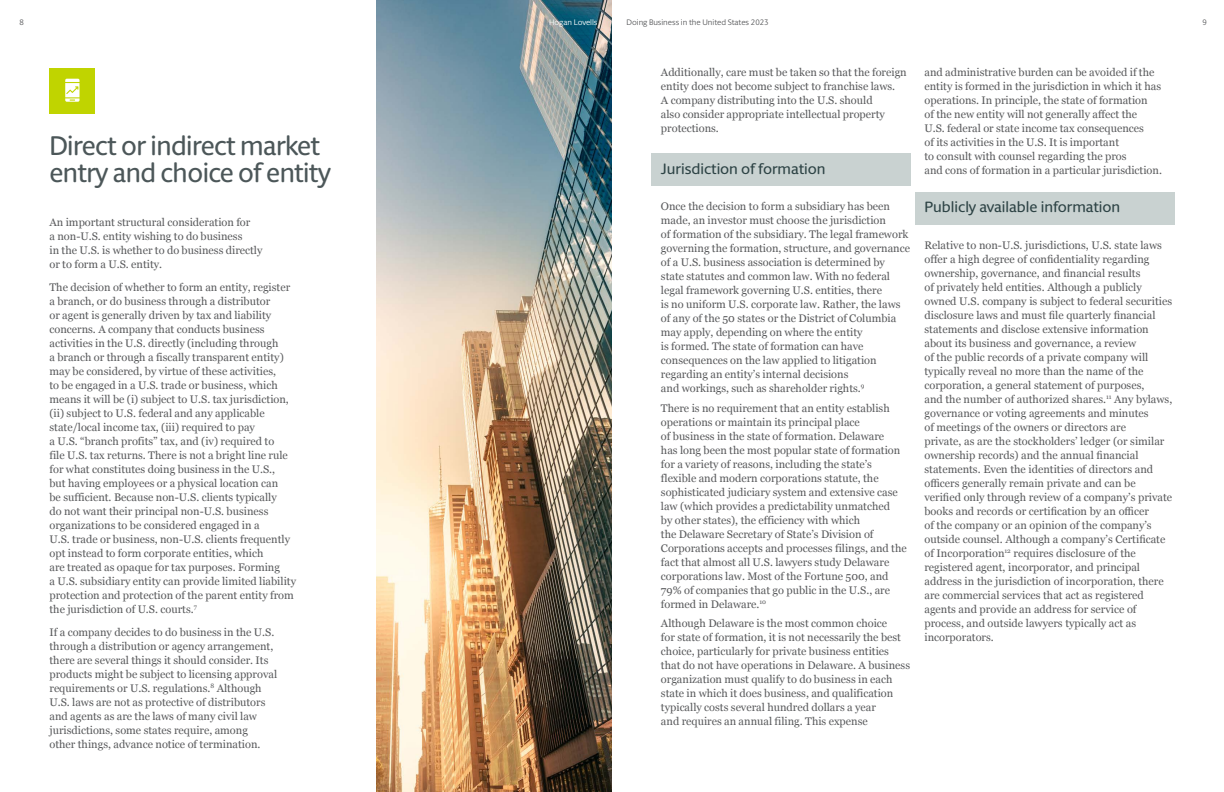
<style>
.page{position:relative;width:1224px;height:792px;background:#fff}
.page>*{position:absolute;margin:0;border:0;box-sizing:border-box;transform-origin:0 0}
.t1{font:500 27.2px/27px "Berlingske Sans Round";letter-spacing:-.02em;color:#4c5759;scale:.96 1}
.t2{font:500 15px "Berlingske Sans Round";color:#2d4345}
.t3{font:11px/14px "Georgia";color:#58595b}
.t4{font:8px "Berlingske Sans Round";color:#58595b}
.t5{font:8px "Berlingske Sans Round";letter-spacing:-.01em;color:#fff}
</style>
<div class="page">
<img style="left:376px;top:0;width:236px;height:792px">
<div style="left:50px;top:68px;width:45px;height:46px;background:#c0d400"></div>
<div style="left:652px;top:153px;width:259px;height:33px;background:#c9d2d1"></div>
<div style="left:915px;top:192px;width:259px;height:33px;background:#c9d2d1"></div>
<svg style="left:65px;top:79px;width:15px;height:23px"></svg>
<p class="t4" style="left:19px;top:16px;width:6px">8</p>
<p class="t5" style="left:549px;top:16px;width:50px">Hogan Lovells</p>
<p class="t4" style="left:627px;top:16px;width:144px">Doing Business in the United States 2023</p>
<p class="t4" style="left:1202px;top:16px;width:6px">9</p>
<h1 class="t1" style="left:50px;top:131px;width:295px">Direct or indirect market entry and choice of entity</h1>
<p class="t3" style="left:50px;top:215px;width:215px">An important structural consideration for<br>a non-U.S. entity wishing to do business<br>in the U.S. is whether to do business directly or to form a U.S. entity.</p>
<p class="t3" style="left:50px;top:280px;width:248px">The decision of whether to form an entity, register a branch, or do business through a distributor<br>or agent is generally driven by tax and liability concerns. A company that conducts business activities in the U.S. directly (including through<br>a branch or through a fiscally transparent entity) may be considered, by virtue of these activities,<br>to be engaged in a U.S. trade or business, which means it will be (i) subject to U.S. tax jurisdiction, (ii) subject to U.S. federal and any applicable state/local income tax, (iii) required to pay<br>a U.S. “branch profits” tax, and (iv) required to<br>file U.S. tax returns. There is not a bright line rule for what constitutes doing business in the U.S.,<br>but having employees or a physical location can<br>be sufficient. Because non-U.S. clients typically<br>do not want their principal non-U.S. business organizations to be considered engaged in a<br>U.S. trade or business, non-U.S. clients frequently opt instead to form corporate entities, which<br>are treated as opaque for tax purposes. Forming<br>a U.S. subsidiary entity can provide limited liability protection and protection of the parent entity from the jurisdiction of U.S. courts.<sup>7</sup></p>
<p class="t3" style="left:49px;top:625px;width:229px">If a company decides to do business in the U.S. through a distribution or agency arrangement, there are several things it should consider. Its products might be subject to licensing approval requirements or U.S. regulations.<sup>8</sup> Although U.S. laws are not as protective of distributors and agents as are the laws of many civil law jurisdictions, some states require, among<br>other things, advance notice of termination.</p>
<p class="t3" style="left:661px;top:65px;width:247px">Additionally, care must be taken so that the foreign entity does not become subject to franchise laws.<br>A company distributing into the U.S. should<br>also consider appropriate intellectual property protections.</p>
<h2 class="t2" style="left:661px;top:158px;width:166px">Jurisdiction of formation</h2>
<p class="t3" style="left:661px;top:199px;width:251px">Once the decision to form a subsidiary has been made, an investor must choose the jurisdiction<br>of formation of the subsidiary. The legal framework governing the formation, structure, and governance of a U.S. business association is determined by state statutes and common law. With no federal legal framework governing U.S. entities, there<br>is no uniform U.S. corporate law. Rather, the laws of any of the 50 states or the District of Columbia may apply, depending on where the entity<br>is formed. The state of formation can have consequences on the law applied to litigation regarding an entity’s internal decisions<br>and workings, such as shareholder rights.<sup>9</sup></p>
<p class="t3" style="left:661px;top:400px;width:247px">There is no requirement that an entity establish operations or maintain its principal place<br>of business in the state of formation. Delaware<br>has long been the most popular state of formation for a variety of reasons, including the state’s flexible and modern corporations statute, the sophisticated judiciary system and extensive case law (which provides a predictability unmatched<br>by other states), the efficiency with which<br>the Delaware Secretary of State’s Division of Corporations accepts and processes filings, and the fact that almost all U.S. lawyers study Delaware corporations law. Most of the Fortune 500, and 79% of companies that go public in the U.S., are formed in Delaware.<sup>10</sup></p>
<p class="t3" style="left:661px;top:616px;width:251px">Although Delaware is the most common choice<br>for state of formation, it is not necessarily the best choice, particularly for private business entities that do not have operations in Delaware. A business organization must qualify to do business in each state in which it does business, and qualification typically costs several hundred dollars a year<br>and requires an annual filing. This expense</p>
<p class="t3" style="left:924px;top:65px;width:239px">and administrative burden can be avoided if the entity is formed in the jurisdiction in which it has operations. In principle, the state of formation<br>of the new entity will not generally affect the<br>U.S. federal or state income tax consequences<br>of its activities in the U.S. It is important<br>to consult with counsel regarding the pros<br>and cons of formation in a particular jurisdiction.</p>
<h2 class="t2" style="left:924px;top:197px;width:197px">Publicly available information</h2>
<p class="t3" style="left:924px;top:237px;width:249px">Relative to non-U.S. jurisdictions, U.S. state laws offer a high degree of confidentiality regarding ownership, governance, and financial results<br>of privately held entities. Although a publicly owned U.S. company is subject to federal securities disclosure laws and must file quarterly financial statements and disclose extensive information about its business and governance, a review<br>of the public records of a private company will typically reveal no more than the name of the corporation, a general statement of purposes,<br>and the number of authorized shares.<sup>11</sup> Any bylaws, governance or voting agreements and minutes<br>of meetings of the owners or directors are<br>private, as are the stockholders’ ledger (or similar ownership records) and the annual financial statements. Even the identities of directors and officers generally remain private and can be verified only through review of a company’s private books and records or certification by an officer<br>of the company or an opinion of the company’s outside counsel. Although a company’s Certificate of Incorporation<sup>12</sup> requires disclosure of the registered agent, incorporator, and principal address in the jurisdiction of incorporation, there are commercial services that act as registered agents and provide an address for service of process, and outside lawyers typically act as incorporators.</p>
</div>
